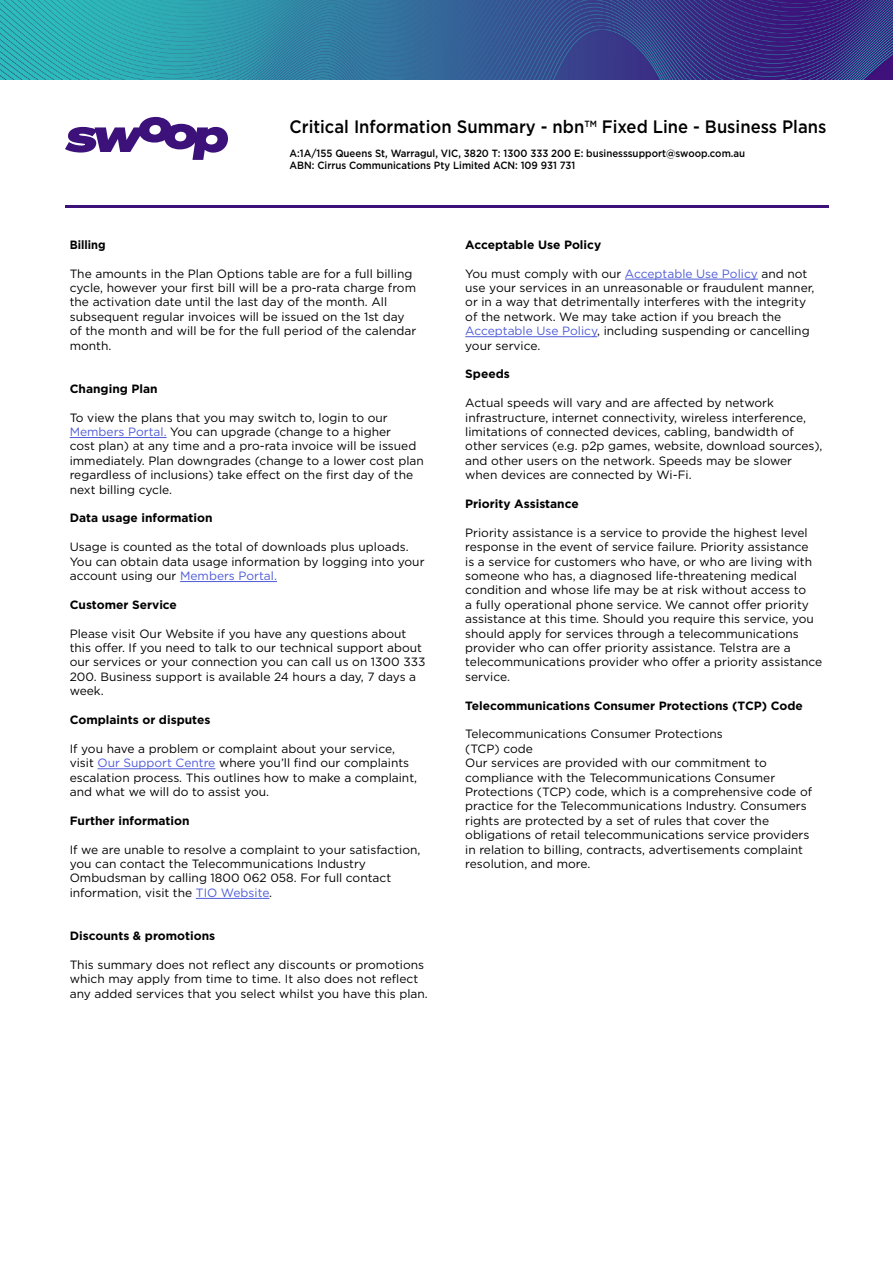
<style>
.page{position:relative;width:893px;height:1263px;background:#fff}
.page>*{position:absolute;margin:0;border:0;box-sizing:border-box;transform-origin:0 0}
.t1{font:500 18px "Gotham";color:#000;scale:.92 1}
.t2{font:12px/14.4px "Gotham";color:#000}
.t3{font:700 12px "Gotham";color:#000}
.t4{font:700 12px "Gotham";color:#000;scale:.92 1}
.t5{font:500 10.5px/12.6px "Gotham";color:#000;scale:.92 1}
.s1{color:#4f5cd6}
</style>
<div class="page">
<hr style="left:70px;top:437px;width:97px;height:1px;background:#4f5cd6">
<hr style="left:180px;top:581px;width:97px;height:1px;background:#4f5cd6">
<hr style="left:97px;top:768px;width:118px;height:1px;background:#4f5cd6">
<hr style="left:196px;top:898px;width:73px;height:1px;background:#4f5cd6">
<hr style="left:625px;top:279px;width:133px;height:1px;background:#4f5cd6">
<hr style="left:465px;top:336px;width:132px;height:1px;background:#4f5cd6">
<img style="left:0;top:0;width:893px;height:80px">
<svg style="left:65px;top:117px;width:163px;height:43px"></svg>
<hr style="left:65px;top:205px;width:763px;height:2px;background:#3d117a">
<h1 class="t1" style="left:290px;top:116px;width:585px">Critical Information Summary - nbn<sup>TM</sup> Fixed Line - Business Plans</h1>
<p class="t5" style="left:290px;top:147px;width:497px">A:1A/155 Queens St, Warragul, VIC, 3820 T: 1300 333 200 E: businesssupport@swoop.com.au<br>ABN: Cirrus Communications Pty Limited ACN: 109 931 731</p>
<p class="t4" style="left:70px;top:237px;width:40px">Billing</p>
<p class="t2" style="left:70px;top:266px;width:348px">The amounts in the Plan Options table are for a full billing cycle, however your first bill will be a pro-rata charge from the activation date until the last day of the month. All subsequent regular invoices will be issued on the 1st day of the month and will be for the full period of the calendar month.</p>
<p class="t3" style="left:70px;top:381px;width:90px">Changing Plan</p>
<p class="t2" style="left:70px;top:410px;width:356px">To view the plans that you may switch to, login to our <span class="s1">Members Portal.</span> You can upgrade (change to a higher<br>cost plan) at any time and a pro-rata invoice will be issued immediately. Plan downgrades (change to a lower cost plan regardless of inclusions) take effect on the first day of the next billing cycle.</p>
<p class="t3" style="left:70px;top:511px;width:144px">Data usage information</p>
<p class="t2" style="left:70px;top:539px;width:356px">Usage is counted as the total of downloads plus uploads.<br>You can obtain data usage information by logging into your account using our <span class="s1">Members Portal.</span></p>
<p class="t3" style="left:70px;top:597px;width:109px">Customer Service</p>
<p class="t2" style="left:70px;top:626px;width:357px">Please visit Our Website if you have any questions about this offer. If you need to talk to our technical support about our services or your connection you can call us on 1300 333<br>200. Business support is available 24 hours a day, 7 days a week.</p>
<p class="t3" style="left:70px;top:713px;width:142px">Complaints or disputes</p>
<p class="t2" style="left:70px;top:741px;width:349px">If you have a problem or complaint about your service, visit <span class="s1">Our Support Centre</span> where you’ll find our complaints escalation process. This outlines how to make a complaint, and what we will do to assist you.</p>
<p class="t3" style="left:70px;top:813px;width:121px">Further information</p>
<p class="t2" style="left:70px;top:842px;width:352px">If we are unable to resolve a complaint to your satisfaction, you can contact the Telecommunications Industry Ombudsman by calling 1800 062 058. For full contact information, visit the <span class="s1">TIO Website</span>.</p>
<p class="t3" style="left:70px;top:929px;width:147px">Discounts &amp; promotions</p>
<p class="t2" style="left:70px;top:957px;width:360px">This summary does not reflect any discounts or promotions which may apply from time to time. It also does not reflect any added services that you select whilst you have this plan.</p>
<p class="t3" style="left:465px;top:237px;width:137px">Acceptable Use Policy</p>
<p class="t2" style="left:465px;top:266px;width:351px">You must comply with our <span class="s1">Acceptable Use Policy</span> and not use your services in an unreasonable or fraudulent manner, or in a way that detrimentally interferes with the integrity of the network. We may take action if you breach the <span class="s1">Acceptable Use Policy</span>, including suspending or cancelling your service.</p>
<p class="t3" style="left:465px;top:367px;width:46px">Speeds</p>
<p class="t2" style="left:465px;top:395px;width:359px">Actual speeds will vary and are affected by network infrastructure, internet connectivity, wireless interference, limitations of connected devices, cabling, bandwidth of other services (e.g. p2p games, website, download sources), and other users on the network. Speeds may be slower when devices are connected by Wi-Fi.</p>
<p class="t3" style="left:465px;top:497px;width:115px">Priority Assistance</p>
<p class="t2" style="left:465px;top:525px;width:359px">Priority assistance is a service to provide the highest level response in the event of service failure. Priority assistance<br>is a service for customers who have, or who are living with someone who has, a diagnosed life-threatening medical condition and whose life may be at risk without access to<br>a fully operational phone service. We cannot offer priority assistance at this time. Should you require this service, you should apply for services through a telecommunications provider who can offer priority assistance. Telstra are a telecommunications provider who offer a priority assistance service.</p>
<p class="t3" style="left:465px;top:698px;width:339px">Telecommunications Consumer Protections (TCP) Code</p>
<p class="t2" style="left:465px;top:727px;width:348px">Telecommunications Consumer Protections<br>(TCP) code<br>Our services are provided with our commitment to compliance with the Telecommunications Consumer Protections (TCP) code, which is a comprehensive code of practice for the Telecommunications Industry. Consumers rights are protected by a set of rules that cover the obligations of retail telecommunications service providers in relation to billing, contracts, advertisements complaint resolution, and more.</p>
</div>
